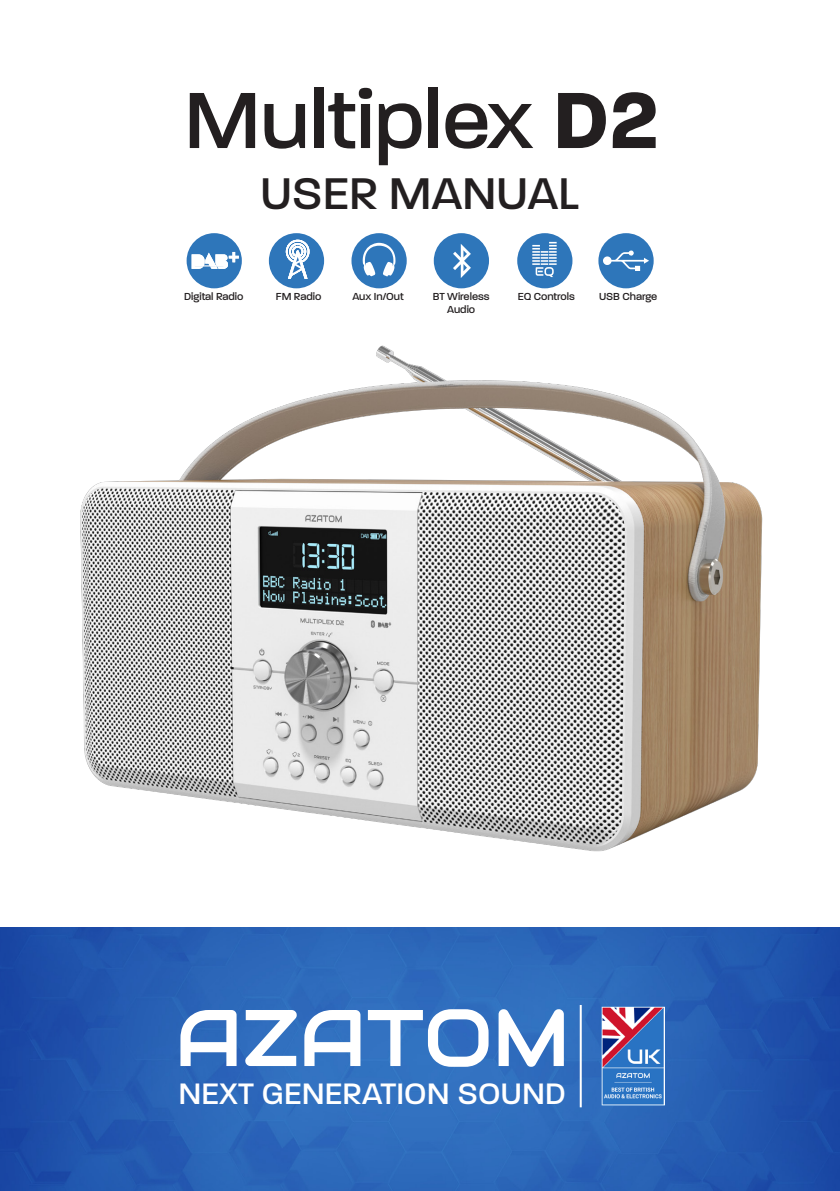
<style>
.page{position:relative;width:840px;height:1191px;background:#fff}
.page>*{position:absolute;margin:0;border:0;box-sizing:border-box;transform-origin:0 0}
.t1{font:500 86px "Paralucent";color:#231f20}
.t2{font:80px "Audiowide";color:#fff}
.t3{font:500 48px "Paralucent";color:#231f20}
.t4{font:500 32px "Paralucent";letter-spacing:.005em;color:#fff}
.t5{font:500 11px "Paralucent";color:#231f20}
.s1{font-weight:700}
</style>
<div class="page">
<div style="left:186px;top:233px;width:56px;height:55px;background:#2e76ba;border-radius:50%"></div>
<div style="left:351px;top:233px;width:55px;height:55px;background:#2e76ba;border-radius:50%"></div>
<div style="left:433px;top:233px;width:55px;height:55px;background:#2e76ba;border-radius:50%"></div>
<div style="left:517px;top:233px;width:55px;height:55px;background:#2e76ba;border-radius:50%"></div>
<div style="left:598px;top:233px;width:55px;height:55px;background:#2e76ba;border-radius:50%"></div>
<svg style="left:532px;top:242px;width:24px;height:35px"></svg>
<div style="left:269px;top:233px;width:55px;height:55px;background:#2e76ba;border-radius:50%"></div>
<svg style="left:603px;top:250px;width:45px;height:21px"></svg>
<svg style="left:362px;top:243px;width:33px;height:33px"></svg>
<svg style="left:286px;top:239px;width:23px;height:40px"></svg>
<svg style="left:191px;top:252px;width:48px;height:17px"></svg>
<svg style="left:453px;top:244px;width:17px;height:34px"></svg>
<img style="left:80px;top:345px;width:683px;height:507px">
<img style="left:0;top:927px;width:839px;height:264px">
<img style="left:601px;top:1006px;width:63px;height:99px">
<hr style="left:579px;top:1005px;width:2px;height:102px;background:#fff">
<p class="t1" style="left:184px;top:70px;width:476px">Multiplex <span class="s1">D2</span></p>
<p class="t3" style="left:260px;top:166px;width:320px">USER MANUAL</p>
<p class="t5" style="left:184px;top:290px;width:61px">Digital Radio</p>
<p class="t5" style="left:276px;top:290px;width:47px">FM Radio</p>
<p class="t5" style="left:352px;top:290px;width:53px">Aux In/Out</p>
<p class="t5" style="left:517px;top:290px;width:58px">EQ Controls</p>
<p class="t5" style="left:598px;top:290px;width:60px">USB Charge</p>
<p class="t5" style="left:432px;top:290px;width:58px">BT Wireless</p>
<p class="t5" style="left:447px;top:303px;width:29px">Audio</p>
<p class="t2" style="left:175px;top:986px;width:395px">AZATOM</p>
<p class="t4" style="left:178px;top:1074px;width:388px">NEXT GENERATION SOUND</p>
</div>
